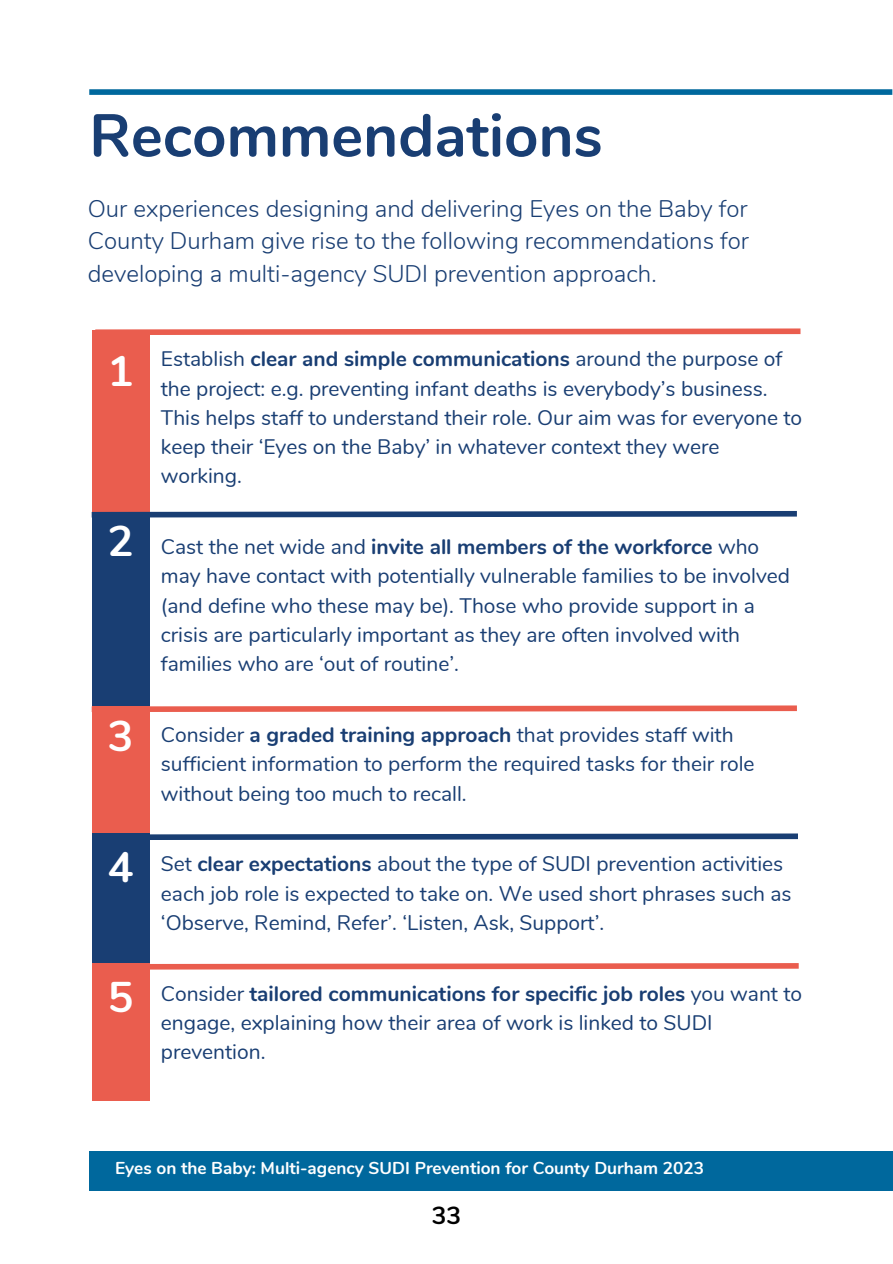
<style>
.page{position:relative;width:893px;height:1264px;background:#fff}
.page>*{position:absolute;margin:0;border:0;box-sizing:border-box;transform-origin:0 0}
.t1{font:700 60px "Nunito";color:#193e73}
.t2{font:700 42.9px "Nunito";color:#fff}
.t3{font:700 24.6px "Nunito";color:#000}
.t4{font:300 24px/32.5px "Nunito";color:#193e73;text-align:justify}
.t5{font:21px/29.2px "Nunito";color:#193e73}
.t6{font:700 17.25px "Nunito";color:#fff}
.s1{font-weight:700}
</style>
<div class="page">
<div style="left:89px;top:89px;width:803px;height:6px;background:#00689d"></div>
<div style="left:92px;top:330px;width:57px;height:187px;background:#ea5d4e"></div>
<div style="left:92px;top:514px;width:57px;height:194px;background:#193e73"></div>
<svg style="left:91px;top:508px;width:706px;height:12px"></svg>
<svg style="left:95px;top:328px;width:706px;height:10px"></svg>
<div style="left:92px;top:706px;width:57px;height:128px;background:#ea5d4e"></div>
<svg style="left:91px;top:702px;width:706px;height:13px"></svg>
<div style="left:92px;top:833px;width:57px;height:133px;background:#193e73"></div>
<svg style="left:149px;top:830px;width:649px;height:12px"></svg>
<div style="left:92px;top:963px;width:57px;height:137px;background:#ea5d4e"></div>
<svg style="left:149px;top:960px;width:650px;height:12px"></svg>
<div style="left:89px;top:1150px;width:803px;height:40px;background:#00689d"></div>
<p class="t1" style="left:89px;top:96px;width:515px">Recommendations</p>
<p class="t4" style="left:88px;top:192px;width:662px">Our experiences designing and delivering Eyes on the Baby for County Durham give rise to the following recommendations for developing a multi-agency SUDI prevention approach.</p>
<p class="t2" style="left:108px;top:342px;width:27px">1</p>
<p class="t2" style="left:108px;top:512px;width:27px">2</p>
<p class="t2" style="left:108px;top:707px;width:27px">3</p>
<p class="t2" style="left:108px;top:838px;width:27px">4</p>
<p class="t2" style="left:108px;top:968px;width:27px">5</p>
<p class="t5" style="left:161px;top:345px;width:642px">Establish <span class="s1">clear and simple communications</span> around the purpose of the project: e.g. preventing infant deaths is everybody’s business.<br>This helps staff to understand their role. Our aim was for everyone to keep their ‘Eyes on the Baby’ in whatever context they were working.</p>
<p class="t5" style="left:161px;top:532px;width:630px">Cast the net wide and <span class="s1">invite all members of the workforce</span> who may have contact with potentially vulnerable families to be involved (and define who these may be). Those who provide support in a crisis are particularly important as they are often involved with families who are ‘out of routine’.</p>
<p class="t5" style="left:161px;top:720px;width:595px">Consider <span class="s1">a graded training approach</span> that provides staff with sufficient information to perform the required tasks for their role without being too much to recall.</p>
<p class="t5" style="left:161px;top:849px;width:632px">Set <span class="s1">clear expectations</span> about the type of SUDI prevention activities each job role is expected to take on. We used short phrases such as ‘Observe, Remind, Refer’. ‘Listen, Ask, Support’.</p>
<p class="t5" style="left:161px;top:979px;width:642px">Consider <span class="s1">tailored communications for specific job roles</span> you want to engage, explaining how their area of work is linked to SUDI prevention.</p>
<p class="t6" style="left:115px;top:1156px;width:590px">Eyes on the Baby: Multi-agency SUDI Prevention for County Durham 2023</p>
<p class="t3" style="left:432px;top:1198px;width:31px">33</p>
</div>
